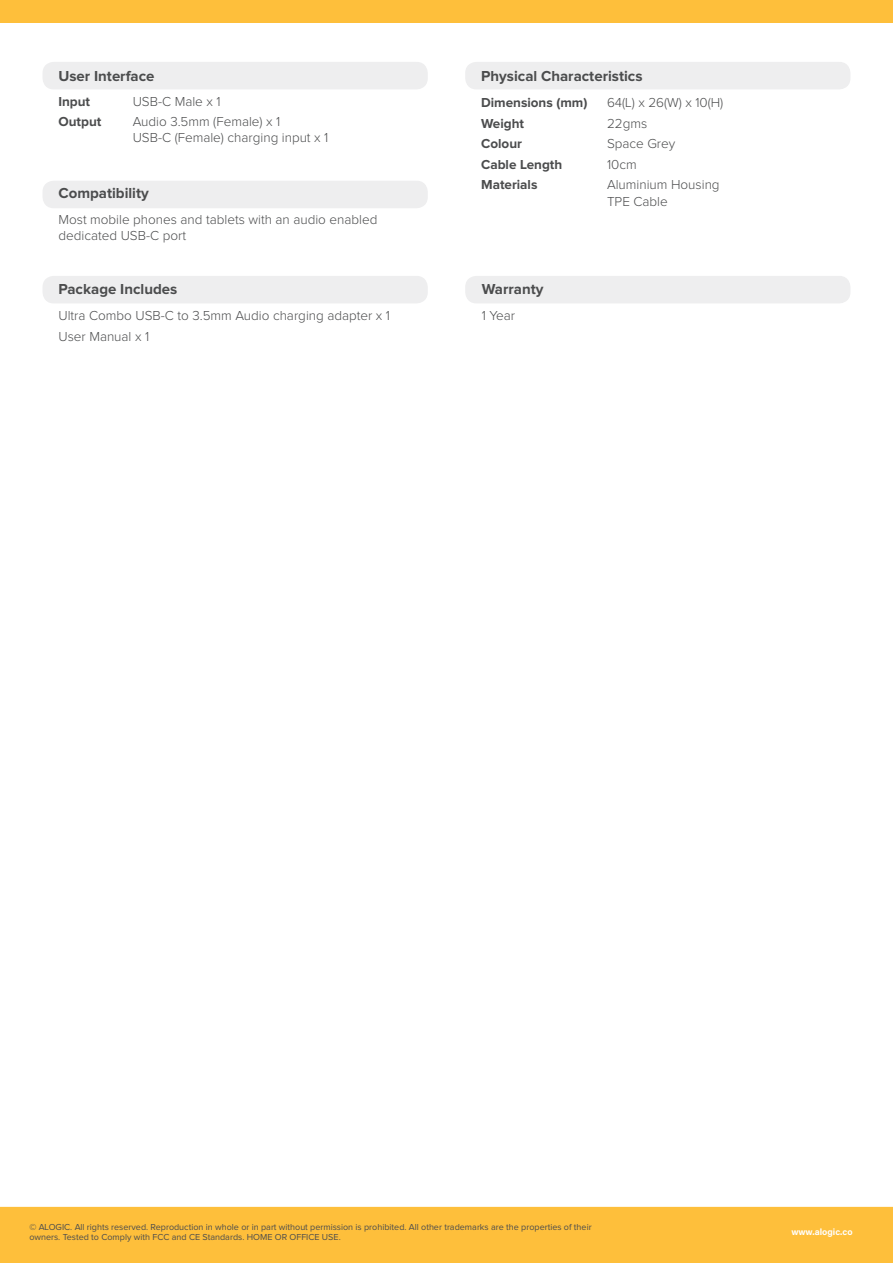
<style>
.page{position:relative;width:893px;height:1263px;background:#fff}
.page>*{position:absolute;margin:0;border:0;box-sizing:border-box;transform-origin:0 0}
.t1{font:700 15px "Proxima Nova";color:#4b4c4d}
.t2{font:300 13.5px/16.2px "Proxima Nova";color:#4b4c4d}
.t3{font:700 13.5px "Proxima Nova";color:#4b4c4d}
.t4{font:9px/10.8px "Proxima Nova";color:#4b4c4d}
.t5{font:700 9px "Acumin Pro";color:#fff}
</style>
<div class="page">
<div style="left:0;top:1207px;width:893px;height:56px;background:#febf3b"></div>
<div style="left:0;top:0;width:893px;height:22px;background:#febf3b"></div>
<div style="left:43px;top:63px;width:384px;height:26px;background:#eeeeef;border-radius:10px"></div>
<div style="left:43px;top:62px;width:385px;height:27px;border:2px solid #eeeeef;border-radius:10px"></div>
<div style="left:466px;top:63px;width:384px;height:26px;background:#eeeeef;border-radius:10px"></div>
<div style="left:465px;top:62px;width:385px;height:27px;border:2px solid #eeeeef;border-radius:10px"></div>
<div style="left:43px;top:277px;width:384px;height:26px;background:#eeeeef;border-radius:10px"></div>
<div style="left:43px;top:276px;width:385px;height:27px;border:2px solid #eeeeef;border-radius:10px"></div>
<div style="left:43px;top:181px;width:384px;height:26px;background:#eeeeef;border-radius:10px"></div>
<div style="left:43px;top:181px;width:385px;height:27px;border:2px solid #eeeeef;border-radius:10px"></div>
<div style="left:466px;top:277px;width:384px;height:26px;background:#eeeeef;border-radius:10px"></div>
<div style="left:465px;top:276px;width:385px;height:27px;border:2px solid #eeeeef;border-radius:10px"></div>
<p class="t1" style="left:58px;top:69px;width:98px">User Interface</p>
<p class="t3" style="left:58px;top:95px;width:33px">Input</p>
<p class="t3" style="left:58px;top:115px;width:44px">Output</p>
<p class="t2" style="left:133px;top:94px;width:89px">USB-C Male x 1</p>
<p class="t2" style="left:133px;top:114px;width:197px">Audio 3.5mm (Female) x 1<br>USB-C (Female) charging input x 1</p>
<p class="t1" style="left:58px;top:186px;width:92px">Compatibility</p>
<p class="t2" style="left:58px;top:212px;width:320px">Most mobile phones and tablets with an audio enabled dedicated USB-C port</p>
<p class="t1" style="left:481px;top:69px;width:163px">Physical Characteristics</p>
<p class="t3" style="left:481px;top:97px;width:108px">Dimensions (mm)</p>
<p class="t3" style="left:481px;top:117px;width:45px">Weight</p>
<p class="t3" style="left:481px;top:138px;width:42px">Colour</p>
<p class="t3" style="left:481px;top:158px;width:83px">Cable Length</p>
<p class="t3" style="left:481px;top:179px;width:58px">Materials</p>
<p class="t2" style="left:607px;top:95px;width:118px">64(L) x 26(W) x 10(H)</p>
<p class="t2" style="left:607px;top:116px;width:42px">22gms</p>
<p class="t2" style="left:607px;top:136px;width:70px">Space Grey</p>
<p class="t2" style="left:607px;top:157px;width:31px">10cm</p>
<p class="t2" style="left:607px;top:177px;width:114px">Aluminium Housing<br>TPE Cable</p>
<p class="t1" style="left:58px;top:282px;width:120px">Package Includes</p>
<p class="t2" style="left:58px;top:308px;width:333px">Ultra Combo USB-C to 3.5mm Audio charging adapter x 1</p>
<p class="t2" style="left:58px;top:329px;width:92px">User Manual x 1</p>
<p class="t1" style="left:482px;top:282px;width:63px">Warranty</p>
<p class="t2" style="left:482px;top:308px;width:35px">1 Year</p>
<p class="t4" style="left:29px;top:1221px;width:564px">© ALOGIC. All rights reserved. Reproduction in whole or in part without permission is prohibited. All other trademarks are the properties of their owners. Tested to Comply with FCC and CE Standards. HOME OR OFFICE USE.</p>
<p class="t5" style="left:791px;top:1225px;width:63px">www.alogic.co</p>
</div>
